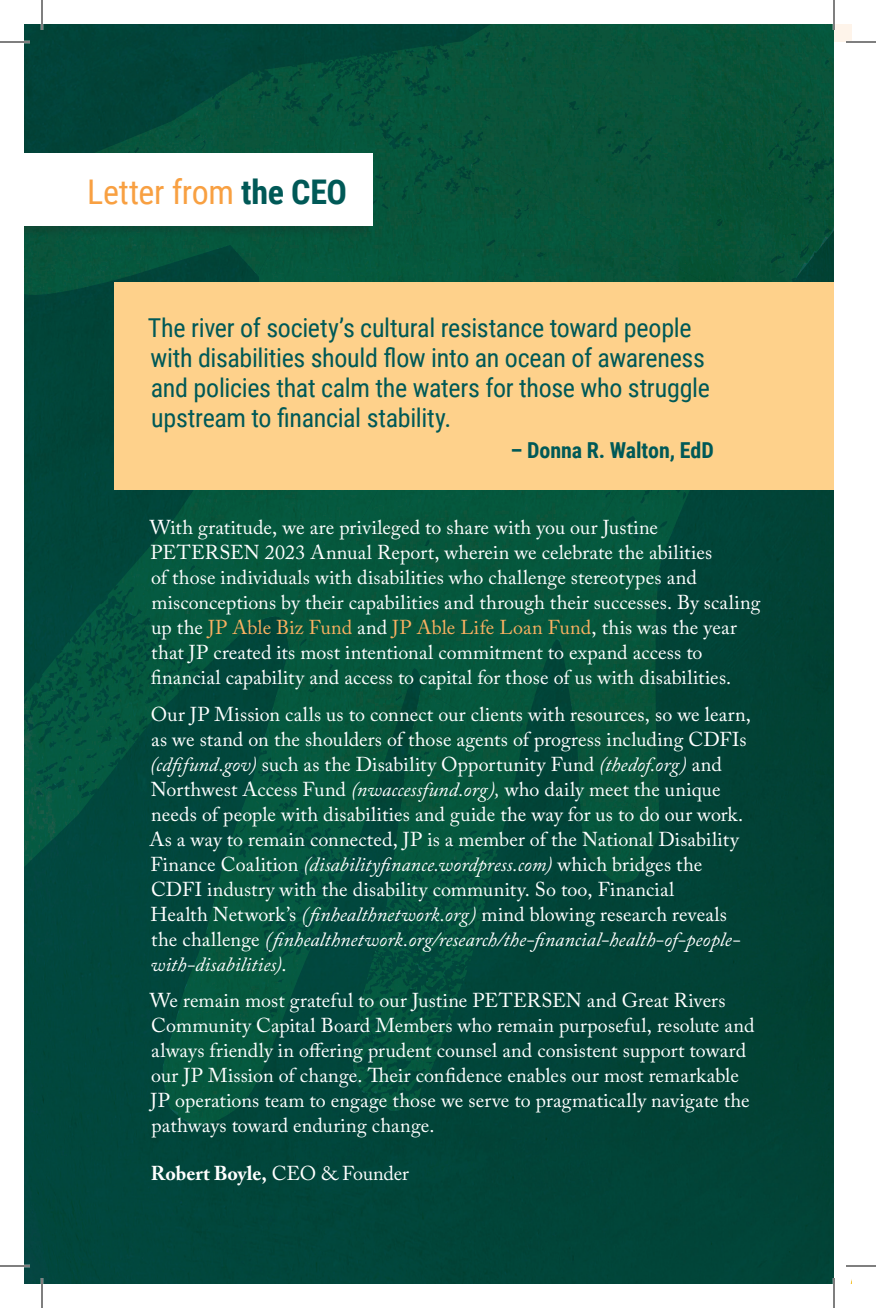
<style>
.page{position:relative;width:876px;height:1308px;background:#fff}
.page>*{position:absolute;margin:0;border:0;box-sizing:border-box;transform-origin:0 0}
.t1{font:34px "Roboto Condensed";letter-spacing:-.01em;color:#f8a042}
.t2{font:26px/30px "Roboto Condensed";letter-spacing:-.015em;color:#005957}
.t3{font:700 22px "Roboto Condensed";letter-spacing:-.005em;color:#005957}
.t4{font:20px/25px "Adobe Caslon Pro";letter-spacing:.005em;color:#fff}
.t5{font:700 20px "Adobe Caslon Pro";color:#fff}
.s1{font-weight:700;color:#005957}
.s2{color:#fab061}
.s3{font-style:italic}
.s4{font-weight:400}
</style>
<div class="page">
<img style="left:24px;top:24px;width:810px;height:1260px">
<img style="left:24px;top:543px;width:129px;height:387px">
<img style="left:358px;top:489px;width:130px;height:440px">
<img style="left:358px;top:24px;width:183px;height:28px">
<img style="left:153px;top:101px;width:205px;height:1025px">
<img style="left:541px;top:24px;width:311px;height:258px">
<div style="left:355px;top:52px;width:469px;height:112px;background:#0b543a"></div>
<img style="left:264px;top:53px;width:114px;height:29px">
<div style="left:114px;top:282px;width:720px;height:207px;background:#fed18b"></div>
<div style="left:24px;top:153px;width:349px;height:84px;background:#094f39"></div>
<div style="left:24px;top:154px;width:348px;height:72px;background:#fff"></div>
<div style="left:834px;top:42px;width:18px;height:282px;background:#fff"></div>
<svg style="left:826px;top:874px;width:26px;height:410px"></svg>
<hr style="left:0;top:41px;width:30px;height:2px;background:#fff">
<hr style="left:846px;top:41px;width:30px;height:2px;background:#fff">
<hr style="left:0;top:1265px;width:30px;height:2px;background:#fff">
<hr style="left:846px;top:1265px;width:30px;height:2px;background:#fff">
<hr style="left:41px;top:0;width:2px;height:30px;background:#fff">
<hr style="left:41px;top:1278px;width:2px;height:30px;background:#fff">
<hr style="left:833px;top:0;width:2px;height:30px;background:#fff">
<hr style="left:833px;top:1278px;width:2px;height:30px;background:#fff">
<hr style="left:0;top:42px;width:30px;height:1px;background:#000">
<hr style="left:846px;top:42px;width:30px;height:1px;background:#000">
<hr style="left:0;top:1266px;width:30px;height:1px;background:#000">
<hr style="left:846px;top:1266px;width:30px;height:1px;background:#000">
<hr style="left:42px;top:0;width:1px;height:30px;background:#000">
<hr style="left:42px;top:1278px;width:1px;height:30px;background:#000">
<hr style="left:834px;top:0;width:1px;height:30px;background:#000">
<hr style="left:834px;top:1278px;width:1px;height:30px;background:#000">
<h1 class="t1" style="left:87px;top:168px;width:261px">Letter from <span class="s1">the CEO</span></h1>
<h2 class="t2" style="left:148px;top:311px;width:564px">The river of society’s cultural resistance toward people with disabilities should flow into an ocean of awareness and policies that calm the waters for those who struggle upstream to financial stability.</h2>
<p class="t3" style="left:510px;top:435px;width:205px">– Donna R. Walton, EdD</p>
<p class="t4" style="left:150px;top:515px;width:612px">With gratitude, we are privileged to share with you our Justine PETERSEN 2023 Annual Report, wherein we celebrate the abilities<br>of those individuals with disabilities who challenge stereotypes and misconceptions by their capabilities and through their successes. By scaling up the <span class="s2">JP Able Biz Fund</span> and <span class="s2">JP Able Life Loan Fund</span>, this was the year that JP created its most intentional commitment to expand access to financial capability and access to capital for those of us with disabilities.</p>
<p class="t4" style="left:149px;top:701px;width:603px">Our JP Mission calls us to connect our clients with resources, so we learn, as we stand on the shoulders of those agents of progress including CDFIs <span class="s3">(cdfifund.gov)</span> such as the Disability Opportunity Fund <span class="s3">(thedof.org)</span> and Northwest Access Fund <span class="s3">(nwaccessfund.org),</span> who daily meet the unique needs of people with disabilities and guide the way for us to do our work.<br>As a way to remain connected, JP is a member of the National Disability Finance Coalition <span class="s3">(disabilityfinance.wordpress.com)</span> which bridges the CDFI industry with the disability community. So too, Financial<br>Health Network’s <span class="s3">(finhealthnetwork.org)</span> mind blowing research reveals the challenge <span class="s3">(finhealthnetwork.org/research/the-financial-health-of-people&shy;with-disabilities)</span>.</p>
<p class="t4" style="left:150px;top:988px;width:606px">We remain most grateful to our Justine PETERSEN and Great Rivers Community Capital Board Members who remain purposeful, resolute and always friendly in offering prudent counsel and consistent support toward our JP Mission of change. Their confidence enables our most remarkable JP operations team to engage those we serve to pragmatically navigate the pathways toward enduring change.</p>
<p class="t5" style="left:151px;top:1162px;width:260px">Robert Boyle, <span class="s4">CEO &amp; Founder</span></p>
</div>
